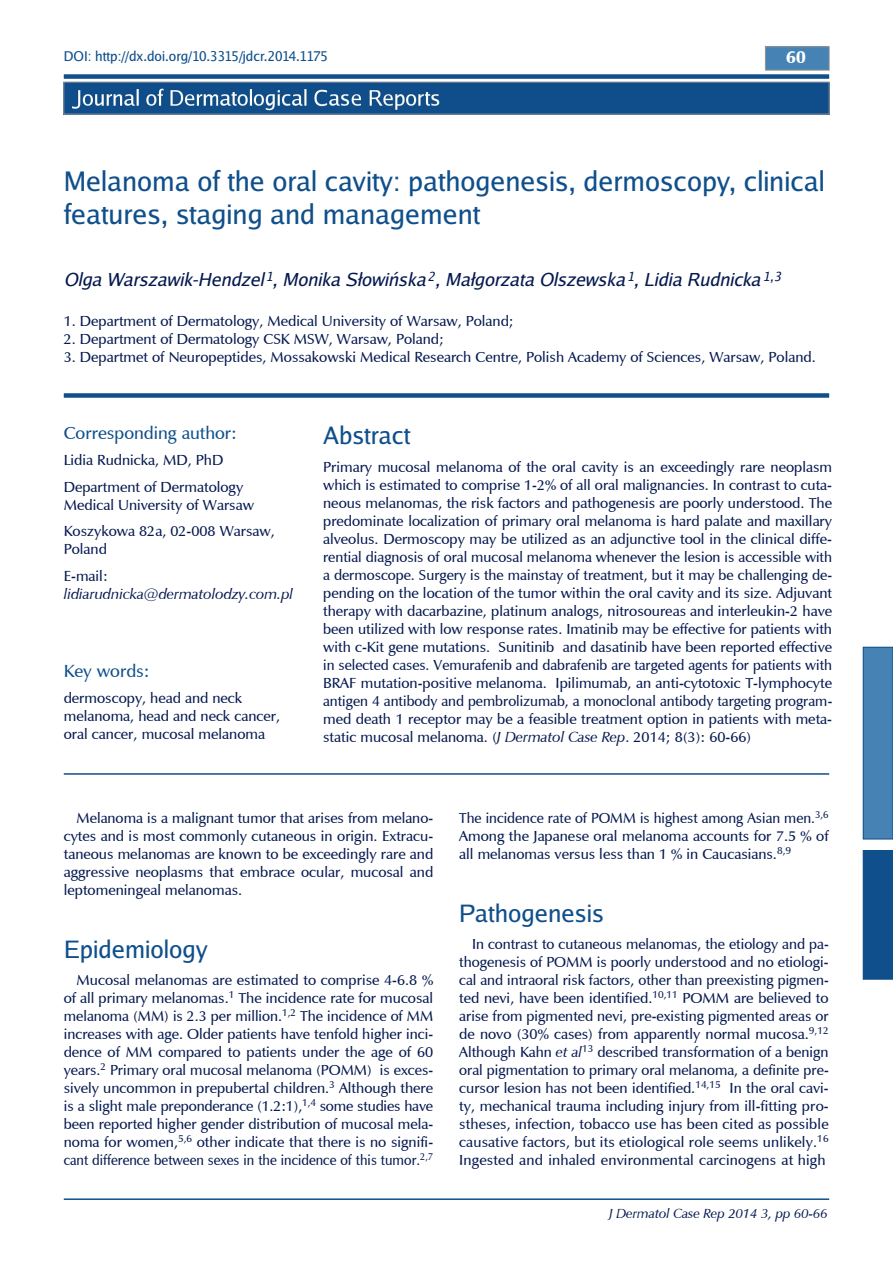
<style>
.page{position:relative;width:893px;height:1263px;background:#fff}
.page>*{position:absolute;margin:0;border:0;box-sizing:border-box;transform-origin:0 0}
.t1{font:27px/32.4px "Luxi Sans";color:#0f4f8b}
.t2{font:24px "Luxi Sans";color:#0f4f8b}
.t3{font:italic 18px "Luxi Sans";color:#051950}
.t4{font:18px "Mg Open Cosmetica";color:#0f4f8b}
.t5{font:700 18px "Mg Open Cosmetica";color:#fff}
.t6{font:15px/18px "Mg Open Cosmetica";color:#051950}
.t7{font:15px/18px "Mg Open Cosmetica";color:#051950;text-align:justify;scale:.96 1}
.t8{font:italic 15px "Mg Open Cosmetica";color:#051950}
.t9{font:13.5px "Luxi Sans";color:#0f4f8b}
.t10{font:italic 13.5px "Mg Open Cosmetica";color:#051950}
.s1{font-style:italic}
</style>
<div class="page">
<img style="left:66px;top:84px;width:761px;height:28px">
<div style="left:64px;top:82px;width:765px;height:32px;border:1px solid #969696"></div>
<hr style="left:64px;top:1198px;width:765px;height:2px;background:#0f4f8b">
<div style="left:863px;top:850px;width:30px;height:129px;background:#0f4f8b"></div>
<div style="left:863px;top:647px;width:30px;height:192px;background:#4682b4"></div>
<div style="left:863px;top:647px;width:30px;height:192px;border:1px solid #0f4f8b"></div>
<div style="left:64px;top:393px;width:765px;height:5px;background:#0f4f8b"></div>
<hr style="left:64px;top:773px;width:765px;height:2px;background:#0f4f8b">
<div style="left:64px;top:74px;width:765px;height:5px;background:#0f4f8b"></div>
<div style="left:765px;top:47px;width:64px;height:23px;background:#4682b4"></div>
<div style="left:765px;top:47px;width:64px;height:23px;border:1px solid #969696"></div>
<p class="t9" style="left:64px;top:52px;width:266px">DOI: http://dx.doi.org/10.3315/jdcr.2014.1175</p>
<p class="t5" style="left:786px;top:46px;width:21px">60</p>
<h1 class="t1" style="left:64px;top:168px;width:762px">Melanoma of the oral cavity: pathogenesis, dermoscopy, clinical features, staging and management</h1>
<p class="t3" style="left:64px;top:273px;width:719px">Olga Warszawik-Hendzel <sup>1</sup>, Monika Słowińska <sup>2</sup>, Małgorzata Olszewska <sup>1</sup>, Lidia Rudnicka <sup>1,3</sup></p>
<p class="t6" style="left:64px;top:312px;width:451px">1. Department of Dermatology, Medical University of Warsaw, Poland;</p>
<p class="t6" style="left:64px;top:330px;width:382px">2. Department of Dermatology CSK MSW, Warsaw, Poland;</p>
<p class="t6" style="left:64px;top:348px;width:753px">3. Departmet of Neuropeptides, Mossakowski Medical Research Centre, Polish Academy of Sciences, Warsaw, Poland.</p>
<p class="t4" style="left:64px;top:422px;width:175px">Corresponding author:</p>
<p class="t6" style="left:64px;top:447px;width:181px;line-height:26.5px">Lidia Rudnicka, MD, PhD<br>Department of Dermatology</p>
<p class="t6" style="left:64px;top:491px;width:213px;line-height:26.5px">Medical University of Warsaw<br>Koszykowa 82a, 02-008 Warsaw,</p>
<p class="t6" style="left:64px;top:536px;width:46px;line-height:26.5px">Poland<br>E-mail:</p>
<p class="t8" style="left:64px;top:585px;width:231px">lidiarudnicka@dermatolodzy.com.pl</p>
<p class="t4" style="left:64px;top:660px;width:87px">Key words:</p>
<p class="t6" style="left:64px;top:689px;width:218px">dermoscopy, head and neck melanoma, head and neck cancer, oral cancer, mucosal melanoma</p>
<h2 class="t2" style="left:323px;top:426px;width:89px">Abstract</h2>
<p class="t6" style="left:323px;top:458px;width:511px;text-align:justify">Primary mucosal melanoma of the oral cavity is an exceedingly rare neoplasm which is estimated to comprise 1-2% of all oral malignancies. In contrast to cuta&shy;neous melanomas, the risk factors and pathogenesis are poorly understood. The predominate localization of primary oral melanoma is hard palate and maxillary alveolus. Dermoscopy may be utilized as an adjunctive tool in the clinical diffe&shy;rential diagnosis of oral mucosal melanoma whenever the lesion is accessible with a dermoscope. Surgery is the mainstay of treatment, but it may be challenging de&shy;pending on the location of the tumor within the oral cavity and its size. Adjuvant therapy with dacarbazine, platinum analogs, nitrosoureas and interleukin-2 have been utilized with low response rates. Imatinib may be effective for patients with with c-Kit gene mutations. Sunitinib and dasatinib have been reported effective in selected cases. Vemurafenib and dabrafenib are targeted agents for patients with BRAF mutation-positive melanoma. Ipilimumab, an anti-cytotoxic T-lymphocyte antigen 4 antibody and pembrolizumab, a monoclonal antibody targeting program&shy;med death 1 receptor may be a feasible treatment option in patients with meta&shy;static mucosal melanoma. (<span class="s1">J Dermatol Case Rep</span>. 2014; 8(3): 60-66)</p>
<p class="t6" style="left:64px;top:809px;width:371px;text-align:justify;text-indent:13px">Melanoma is a malignant tumor that arises from melano&shy;cytes and is most commonly cutaneous in origin. Extracu&shy;taneous melanomas are known to be exceedingly rare and aggressive neoplasms that embrace ocular, mucosal and leptomeningeal melanomas.</p>
<h2 class="t2" style="left:64px;top:940px;width:146px">Epidemiology</h2>
<p class="t6" style="left:64px;top:971px;width:371px;text-align:justify;text-indent:13px">Mucosal melanomas are estimated to comprise 4-6.8 % of all primary melanomas.<sup>1</sup> The incidence rate for mucosal melanoma (MM) is 2.3 per million.<sup>1,2</sup> The incidence of MM increases with age. Older patients have tenfold higher inci&shy;dence of MM compared to patients under the age of 60 years.<sup>2</sup> Primary oral mucosal melanoma (POMM) is exces&shy;sively uncommon in prepubertal children.<sup>3</sup> Although there is a slight male preponderance (1.2:1),<sup>1,4</sup> some studies have been reported higher gender distribution of mucosal mela&shy;noma for women,<sup>5,6</sup> other indicate that there is no signifi&shy;cant difference between sexes in the incidence of this tumor.<sup>2,7</sup></p>
<p class="t7" style="left:459px;top:809px;width:386px">The incidence rate of POMM is highest among Asian men.<sup>3,6<br></sup>Among the Japanese oral melanoma accounts for 7.5 % of all melanomas versus less than 1 % in Caucasians.<sup>8,9</sup></p>
<h2 class="t2" style="left:459px;top:904px;width:147px">Pathogenesis</h2>
<p class="t6" style="left:459px;top:935px;width:371px;text-align:justify;text-indent:13px">In contrast to cutaneous melanomas, the etiology and pa&shy;thogenesis of POMM is poorly understood and no etiologi&shy;cal and intraoral risk factors, other than preexisting pigmen&shy;ted nevi, have been identified.<sup>10,11</sup> POMM are believed to arise from pigmented nevi, pre-existing pigmented areas or de novo (30% cases) from apparently normal mucosa.<sup>9,12<br></sup>Although Kahn <span class="s1">et al</span><sup>13</sup> described transformation of a benign oral pigmentation to primary oral melanoma, a definite pre&shy;cursor lesion has not been identified.<sup>14,15</sup> In the oral cavi&shy;ty, mechanical trauma including injury from ill-fitting pro&shy;stheses, infection, tobacco use has been cited as possible causative factors, but its etiological role seems unlikely.<sup>16<br></sup>Ingested and inhaled environmental carcinogens at high</p>
<p class="t10" style="left:609px;top:1205px;width:220px">J Dermatol Case Rep 2014 3, pp 60-66</p>
</div>
